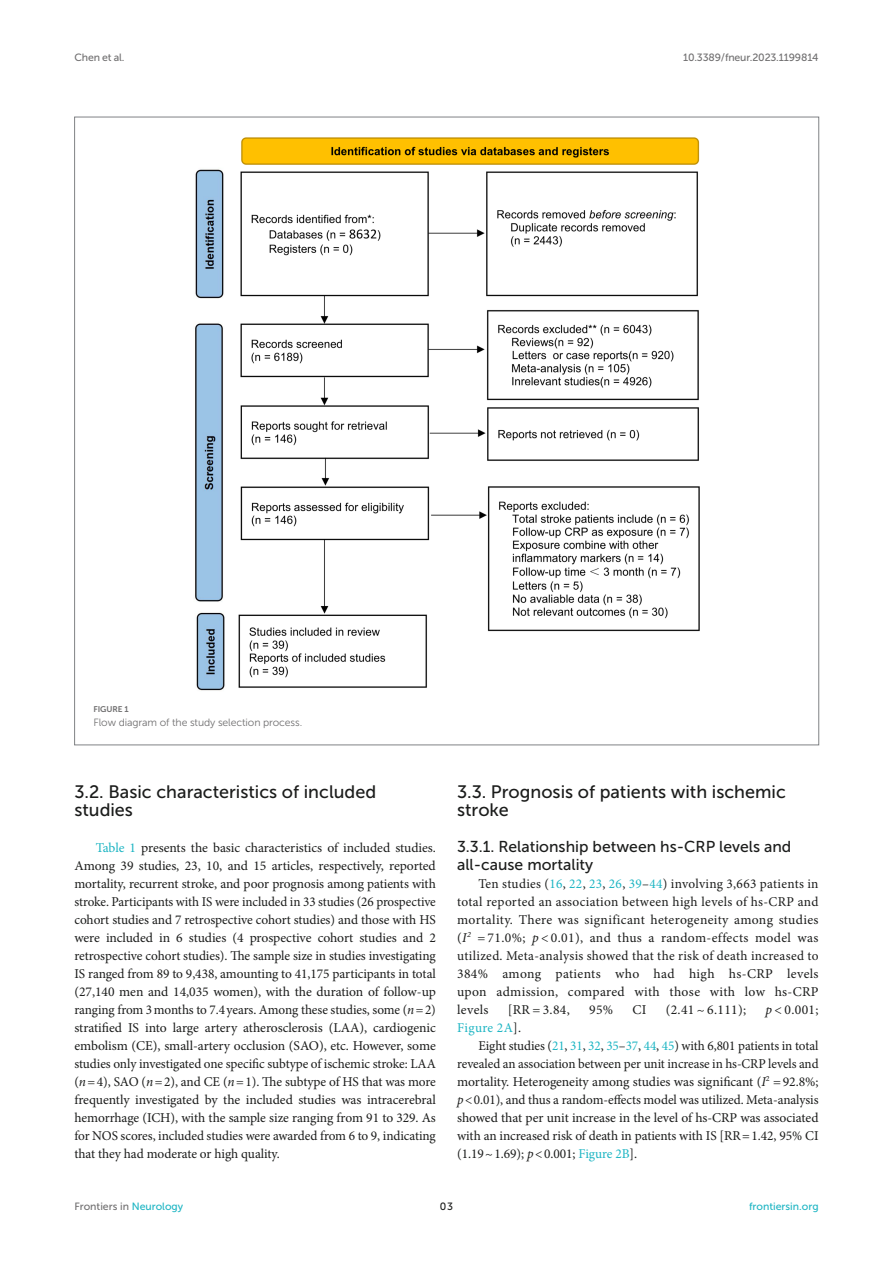
<style>
.page{position:relative;width:893px;height:1263px;background:#fff}
.page>*{position:absolute;margin:0;border:0;box-sizing:border-box;transform-origin:0 0}
.HEAD_2{font:18px/18px "Museo Sans 500";color:#1b1c1b}
.HEAD_3_after_HEAD_2{font:15.75px/18px "Museo Sans 500";color:#1b1c1b}
.TEXT_FLUSH{font:13.5px/18px "Minion Pro";letter-spacing:.015em;color:#1b1c1b;text-align:justify}
.TEXT{font:13.5px/18px "Minion Pro";letter-spacing:-.005em;color:#1b1c1b;text-align:justify}
.TEXT_FLUSH-2{font:13.5px "Minion Pro";letter-spacing:.025em;color:#1db5c3}
.t1{font:10.5px "Museo Sans 500";letter-spacing:-.015em;color:#706f70}
.FIG_LEG{font:10.5px "Museo Sans 300";letter-spacing:-.01em;color:#706f70}
.t2{font:10.5px "Museo Sans 500";color:#1db5c3}
.t3{font:10.5px "Museo Sans 500";color:#1b1c1b}
.FIG_HD{font:8.25px "Museo Sans 700";letter-spacing:-.01em;color:#706f70}
.s1{color:#1db5c3}
.s2{font-style:italic}
.s3{color:#1b1c1b}
</style>
<div class="page">
<img style="left:195px;top:137px;width:505px;height:554px">
<p class="t1" style="left:74px;top:51px;width:52px">Chen et al.</p>
<p class="t1" style="left:683px;top:51px;width:137px">10.3389/fneur.2023.1199814</p>
<p class="FIG_HD" style="left:94px;top:705px;width:37px">FIGURE 1</p>
<p class="FIG_LEG" style="left:94px;top:717px;width:210px">Flow diagram of the study selection process.</p>
<p class="HEAD_2" style="left:74px;top:783px;width:303px">3.2. Basic characteristics of included studies</p>
<p class="TEXT_FLUSH" style="left:74px;top:839px;width:363px;text-indent:21px"><span class="s1">Table 1</span> presents the basic characteristics of included studies.<br>Among 39 studies, 23, 10, and 15 articles, respectively, reported mortality, recurrent stroke, and poor prognosis among patients with stroke. Participants with IS were included in 33 studies (26 prospective cohort studies and 7 retrospective cohort studies) and those with HS were included in 6 studies (4 prospective cohort studies and 2 retrospective cohort studies). The sample size in studies investigating IS ranged from 89 to 9,438, amounting to 41,175 participants in total (27,140 men and 14,035 women), with the duration of follow-up ranging from 3months to 7.4years. Among these studies, some (<span class="s2">n</span>=2) stratified IS into large artery atherosclerosis (LAA), cardiogenic embolism (CE), small-artery occlusion (SAO), etc. However, some studies only investigated one specific subtype of ischemic stroke: LAA (<span class="s2">n</span>=4), SAO (<span class="s2">n</span>=2), and CE (<span class="s2">n</span>=1). The subtype of HS that was more frequently investigated by the included studies was intracerebral hemorrhage (ICH), with the sample size ranging from 91 to 329. As for NOS scores, included studies were awarded from 6 to 9, indicating that they had moderate or high quality.</p>
<p class="HEAD_2" style="left:457px;top:783px;width:330px">3.3. Prognosis of patients with ischemic stroke</p>
<p class="HEAD_3_after_HEAD_2" style="left:457px;top:838px;width:336px">3.3.1. Relationship between hs-CRP levels and all-cause mortality</p>
<p class="TEXT_FLUSH" style="left:457px;top:875px;width:363px;text-indent:21px">Ten studies (<span class="s1">16</span>, <span class="s1">22</span>, <span class="s1">23</span>, <span class="s1">26</span>, <span class="s1">39</span>–<span class="s1">44</span>) involving 3,663 patients in total reported an association between high levels of hs-CRP and mortality. There was significant heterogeneity among studies (<span class="s2">I</span><sup>2</sup> = 71.0%; <span class="s2">p</span> &lt; 0.01), and thus a random-effects model was utilized. Meta-analysis showed that the risk of death increased to 384% among patients who had high hs-CRP levels upon admission, compared with those with low hs-CRP levels</p>
<p class="TEXT_FLUSH" style="left:508px;top:1001px;width:64px">[RR = 3.84,</p>
<p class="TEXT_FLUSH" style="left:589px;top:1001px;width:26px">95%</p>
<p class="TEXT_FLUSH" style="left:632px;top:1001px;width:16px">CI</p>
<p class="TEXT_FLUSH" style="left:666px;top:1001px;width:82px">(2.41 ~ 6.111);</p>
<p class="TEXT_FLUSH" style="left:765px;top:1001px;width:55px"><span class="s2">p</span> &lt; 0.001;</p>
<p class="TEXT_FLUSH-2" style="left:457px;top:1019px;width:66px">Figure 2A<span class="s3">].</span></p>
<p class="TEXT" style="left:457px;top:1037px;width:363px;text-indent:21px">Eight studies (<span class="s1">21</span>, <span class="s1">31</span>, <span class="s1">32</span>, <span class="s1">35</span>–<span class="s1">37</span>, <span class="s1">44</span>, <span class="s1">45</span>) with 6,801 patients in total revealed an association between per unit increase in hs-CRP levels and mortality. Heterogeneity among studies was significant (<span class="s2">I</span><sup>2</sup> =92.8%; <span class="s2">p</span>&lt;0.01), and thus a random-effects model was utilized. Meta-analysis showed that per unit increase in the level of hs-CRP was associated with an increased risk of death in patients with IS [RR=1.42, 95% CI (1.19~1.69); <span class="s2">p</span>&lt;0.001; <span class="s1">Figure 2B</span>].</p>
<p class="t1" style="left:74px;top:1200px;width:110px">Frontiers in <span class="s1">Neurology</span></p>
<p class="t3" style="left:440px;top:1200px;width:15px">03</p>
<p class="t2" style="left:749px;top:1200px;width:71px">frontiersin.org</p>
</div>
